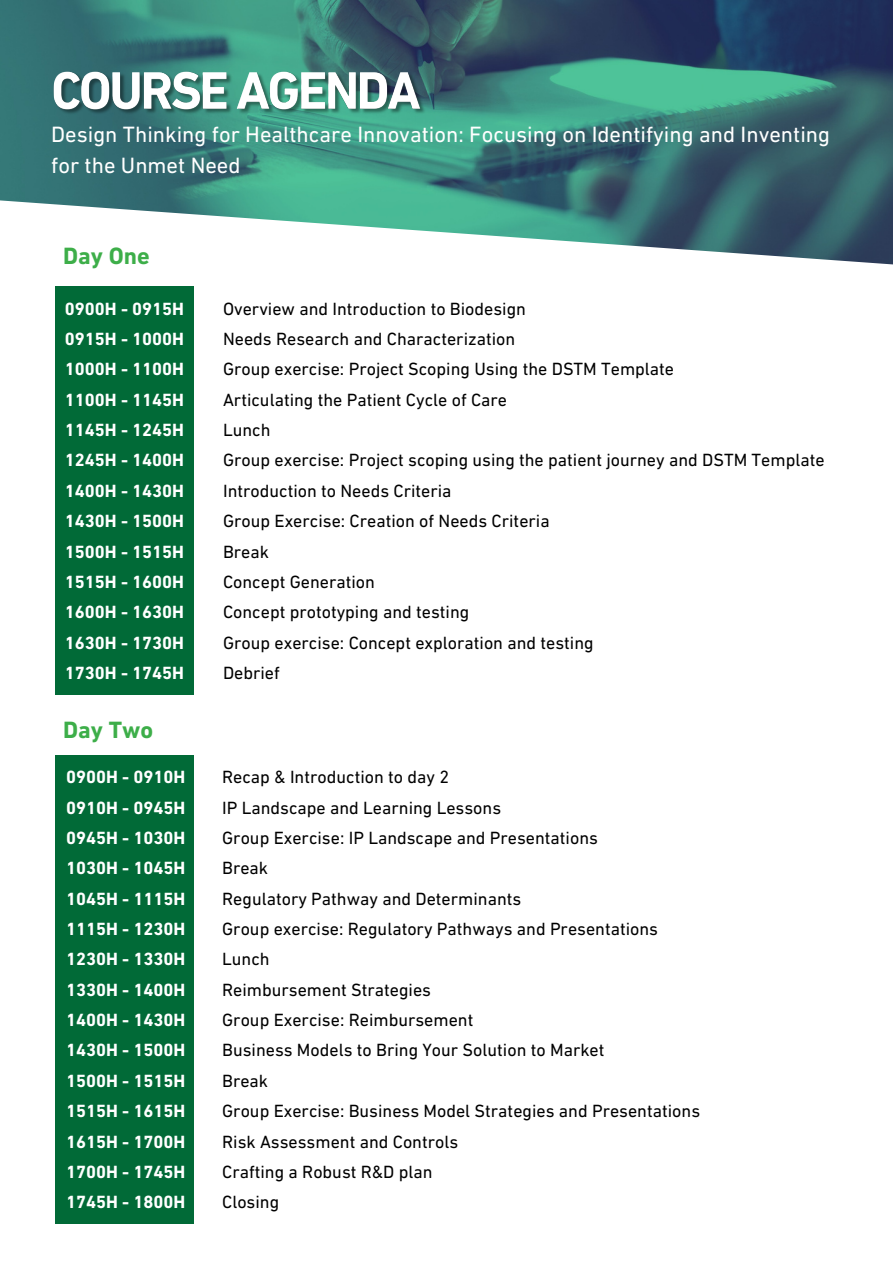
<style>
.page{position:relative;width:893px;height:1264px;background:#fff}
.page>*{position:absolute;margin:0;border:0;box-sizing:border-box;transform-origin:0 0}
.t1{font:700 24px "DIN Next LT Pro";color:#3dae49}
.t2{font:22.5px/31.5px "DIN Next LT Pro";color:#fff}
.t3{font:18px "DIN Next LT Pro";color:#000}
.t4{font:700 18px "DIN Next LT Pro";color:#fff}
</style>
<div class="page">
<img style="left:0;top:0;width:892px;height:152px">
<svg style="left:0;top:152px;width:892px;height:519px"></svg>
<img style="left:50px;top:67px;width:379px;height:63px">
<div style="left:55px;top:286px;width:138px;height:409px;background:#016a37"></div>
<div style="left:55px;top:755px;width:138px;height:468px;background:#016a37"></div>
<p class="t2" style="left:51px;top:120px;width:780px">Design Thinking for Healthcare Innovation: Focusing on Identifying and Inventing for the Unmet Need</p>
<p class="t1" style="left:63px;top:246px;width:88px">Day One</p>
<p class="t4" style="left:65px;top:301px;width:121px">0900H - 0915H</p>
<p class="t4" style="left:65px;top:331px;width:121px">0915H - 1000H</p>
<p class="t4" style="left:65px;top:362px;width:121px">1000H - 1100H</p>
<p class="t4" style="left:65px;top:392px;width:121px">1100H - 1145H</p>
<p class="t4" style="left:65px;top:422px;width:121px">1145H - 1245H</p>
<p class="t4" style="left:65px;top:453px;width:121px">1245H - 1400H</p>
<p class="t4" style="left:65px;top:483px;width:121px">1400H - 1430H</p>
<p class="t4" style="left:65px;top:513px;width:121px">1430H - 1500H</p>
<p class="t4" style="left:65px;top:544px;width:121px">1500H - 1515H</p>
<p class="t4" style="left:65px;top:574px;width:121px">1515H - 1600H</p>
<p class="t4" style="left:65px;top:605px;width:121px">1600H - 1630H</p>
<p class="t4" style="left:65px;top:635px;width:121px">1630H - 1730H</p>
<p class="t4" style="left:65px;top:665px;width:121px">1730H - 1745H</p>
<p class="t1" style="left:63px;top:719px;width:91px">Day Two</p>
<p class="t4" style="left:66px;top:769px;width:121px">0900H - 0910H</p>
<p class="t4" style="left:66px;top:800px;width:121px">0910H - 0945H</p>
<p class="t4" style="left:66px;top:830px;width:121px">0945H - 1030H</p>
<p class="t4" style="left:66px;top:860px;width:121px">1030H - 1045H</p>
<p class="t4" style="left:66px;top:891px;width:121px">1045H - 1115H</p>
<p class="t4" style="left:66px;top:921px;width:121px">1115H - 1230H</p>
<p class="t4" style="left:66px;top:951px;width:121px">1230H - 1330H</p>
<p class="t4" style="left:66px;top:982px;width:121px">1330H - 1400H</p>
<p class="t4" style="left:66px;top:1012px;width:121px">1400H - 1430H</p>
<p class="t4" style="left:66px;top:1042px;width:121px">1430H - 1500H</p>
<p class="t4" style="left:66px;top:1073px;width:121px">1500H - 1515H</p>
<p class="t4" style="left:66px;top:1103px;width:121px">1515H - 1615H</p>
<p class="t4" style="left:66px;top:1133px;width:121px">1615H - 1700H</p>
<p class="t4" style="left:66px;top:1164px;width:121px">1700H - 1745H</p>
<p class="t4" style="left:66px;top:1194px;width:121px">1745H - 1800H</p>
<p class="t3" style="left:223px;top:301px;width:304px">Overview and Introduction to Biodesign</p>
<p class="t3" style="left:223px;top:331px;width:294px">Needs Research and Characterization</p>
<p class="t3" style="left:223px;top:362px;width:452px">Group exercise: Project Scoping Using the DSTM Template</p>
<p class="t3" style="left:223px;top:392px;width:285px">Articulating the Patient Cycle of Care</p>
<p class="t3" style="left:223px;top:422px;width:49px">Lunch</p>
<p class="t3" style="left:223px;top:453px;width:603px">Group exercise: Project scoping using the patient journey and DSTM Template</p>
<p class="t3" style="left:223px;top:483px;width:230px">Introduction to Needs Criteria</p>
<p class="t3" style="left:223px;top:513px;width:328px">Group Exercise: Creation of Needs Criteria</p>
<p class="t3" style="left:223px;top:544px;width:47px">Break</p>
<p class="t3" style="left:223px;top:574px;width:153px">Concept Generation</p>
<p class="t3" style="left:223px;top:605px;width:248px">Concept prototyping and testing</p>
<p class="t3" style="left:223px;top:635px;width:372px">Group exercise: Concept exploration and testing</p>
<p class="t3" style="left:223px;top:665px;width:58px">Debrief</p>
<p class="t3" style="left:222px;top:769px;width:228px">Recap &amp; Introduction to day 2</p>
<p class="t3" style="left:222px;top:800px;width:280px">IP Landscape and Learning Lessons</p>
<p class="t3" style="left:222px;top:830px;width:377px">Group Exercise: IP Landscape and Presentations</p>
<p class="t3" style="left:222px;top:860px;width:47px">Break</p>
<p class="t3" style="left:222px;top:891px;width:300px">Regulatory Pathway and Determinants</p>
<p class="t3" style="left:222px;top:921px;width:437px">Group exercise: Regulatory Pathways and Presentations</p>
<p class="t3" style="left:222px;top:951px;width:49px">Lunch</p>
<p class="t3" style="left:222px;top:982px;width:210px">Reimbursement Strategies</p>
<p class="t3" style="left:222px;top:1012px;width:253px">Group Exercise: Reimbursement</p>
<p class="t3" style="left:222px;top:1042px;width:384px">Business Models to Bring Your Solution to Market</p>
<p class="t3" style="left:222px;top:1073px;width:47px">Break</p>
<p class="t3" style="left:222px;top:1103px;width:479px">Group Exercise: Business Model Strategies and Presentations</p>
<p class="t3" style="left:222px;top:1133px;width:237px">Risk Assessment and Controls</p>
<p class="t3" style="left:222px;top:1164px;width:212px">Crafting a Robust R&amp;D plan</p>
<p class="t3" style="left:222px;top:1194px;width:59px">Closing</p>
</div>
